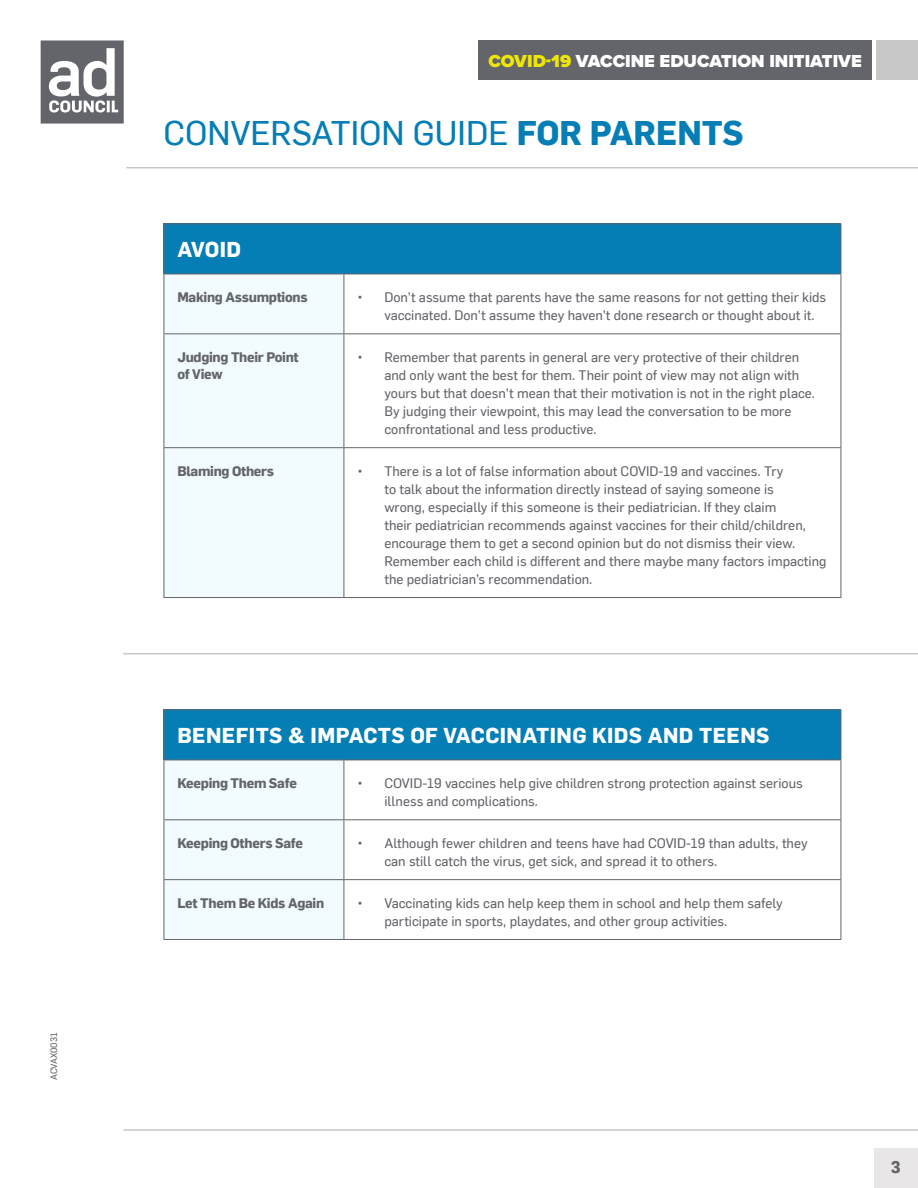
<style>
.page{position:relative;width:918px;height:1188px;background:#fff}
.page>*{position:absolute;margin:0;border:0;box-sizing:border-box;transform-origin:0 0}
.t1{font:33.45px "Flama Basic";color:#057eb6}
.t2{font:700 21px "Flama";letter-spacing:.02em;color:#fff}
.t3{font:900 18px "Proxima Nova";color:#fff}
.t4{font:700 16.5px "Flama";color:#626469}
.t5{font:13.5px/18px "Flama Basic";color:#63656a}
.t6{font:700 13.5px/16.5px "Flama";letter-spacing:-.02em;color:#63656a}
.t7{font:9px "Flama Basic";color:#63656a}
.s1{color:#eee609}
.s2{font-family:"Flama";font-weight:700}
</style>
<div class="page">
<svg style="left:41px;top:40px;width:83px;height:84px"></svg>
<div style="left:478px;top:41px;width:394px;height:39px;background:#63656a"></div>
<div style="left:876px;top:41px;width:42px;height:39px;background:#c7c7c7"></div>
<hr style="left:126px;top:167px;width:792px;height:1px;background:#c7c7c7">
<div style="left:874px;top:1148px;width:44px;height:40px;background:#e8e6e7"></div>
<hr style="left:123px;top:1129px;width:795px;height:2px;background:#c7c7c7">
<div style="left:164px;top:224px;width:677px;height:50px;background:#057eb6"></div>
<div style="left:165px;top:275px;width:179px;height:322px;background:#f2fbfd"></div>
<hr style="left:164px;top:274px;width:1px;height:59px;background:#63656a">
<hr style="left:344px;top:274px;width:1px;height:59px;background:#63656a">
<hr style="left:841px;top:274px;width:1px;height:59px;background:#63656a">
<hr style="left:164px;top:333px;width:180px;height:1px;background:#63656a">
<hr style="left:164px;top:334px;width:1px;height:113px;background:#63656a">
<hr style="left:344px;top:333px;width:497px;height:1px;background:#63656a">
<hr style="left:344px;top:334px;width:1px;height:113px;background:#63656a">
<hr style="left:841px;top:334px;width:1px;height:113px;background:#63656a">
<hr style="left:164px;top:447px;width:180px;height:1px;background:#63656a">
<hr style="left:164px;top:448px;width:1px;height:149px;background:#63656a">
<hr style="left:344px;top:447px;width:497px;height:1px;background:#63656a">
<hr style="left:344px;top:448px;width:1px;height:149px;background:#63656a">
<hr style="left:841px;top:448px;width:1px;height:149px;background:#63656a">
<hr style="left:164px;top:597px;width:180px;height:1px;background:#63656a">
<hr style="left:344px;top:597px;width:497px;height:1px;background:#63656a">
<hr style="left:164px;top:224px;width:180px;height:1px;background:#63656a">
<hr style="left:164px;top:224px;width:1px;height:50px;background:#63656a">
<hr style="left:344px;top:224px;width:497px;height:1px;background:#63656a">
<hr style="left:841px;top:224px;width:1px;height:50px;background:#63656a">
<hr style="left:164px;top:274px;width:180px;height:1px;background:#63656a">
<hr style="left:344px;top:274px;width:497px;height:1px;background:#63656a">
<div style="left:164px;top:710px;width:677px;height:50px;background:#057eb6"></div>
<div style="left:165px;top:761px;width:179px;height:178px;background:#f2fbfd"></div>
<hr style="left:164px;top:760px;width:1px;height:59px;background:#63656a">
<hr style="left:344px;top:760px;width:1px;height:59px;background:#63656a">
<hr style="left:841px;top:760px;width:1px;height:59px;background:#63656a">
<hr style="left:164px;top:819px;width:180px;height:1px;background:#63656a">
<hr style="left:164px;top:820px;width:1px;height:59px;background:#63656a">
<hr style="left:344px;top:819px;width:497px;height:1px;background:#63656a">
<hr style="left:344px;top:820px;width:1px;height:59px;background:#63656a">
<hr style="left:841px;top:820px;width:1px;height:59px;background:#63656a">
<hr style="left:164px;top:879px;width:180px;height:1px;background:#63656a">
<hr style="left:164px;top:880px;width:1px;height:59px;background:#63656a">
<hr style="left:344px;top:879px;width:497px;height:1px;background:#63656a">
<hr style="left:344px;top:880px;width:1px;height:59px;background:#63656a">
<hr style="left:841px;top:880px;width:1px;height:59px;background:#63656a">
<hr style="left:164px;top:939px;width:180px;height:1px;background:#63656a">
<hr style="left:344px;top:939px;width:497px;height:1px;background:#63656a">
<hr style="left:164px;top:709px;width:180px;height:1px;background:#63656a">
<hr style="left:164px;top:710px;width:1px;height:50px;background:#63656a">
<hr style="left:344px;top:709px;width:497px;height:1px;background:#63656a">
<hr style="left:841px;top:710px;width:1px;height:50px;background:#63656a">
<hr style="left:164px;top:760px;width:180px;height:1px;background:#63656a">
<hr style="left:344px;top:760px;width:497px;height:1px;background:#63656a">
<hr style="left:123px;top:653px;width:795px;height:1px;background:#c7c7c7">
<p class="t7" style="left:48px;top:1080px;width:49px;rotate:-90deg">ACVAX0031</p>
<h3 class="t3" style="left:488px;top:47px;width:375px"><span class="s1">COVID-19</span> VACCINE EDUCATION INITIATIVE</h3>
<h1 class="t1" style="left:164px;top:109px;width:582px">CONVERSATION GUIDE <span class="s2">FOR PARENTS</span></h1>
<h2 class="t2" style="left:177px;top:235px;width:65px">AVOID</h2>
<p class="t6" style="left:177px;top:288px;width:132px">Making Assumptions</p>
<p class="t5" style="left:384px;top:288px;width:443px;text-indent:-27px">• Don’t assume that parents have the same reasons for not getting their kids vaccinated. Don’t assume they haven’t done research or thought about it.</p>
<p class="t6" style="left:177px;top:348px;width:123px">Judging Their Point of View</p>
<p class="t5" style="left:384px;top:348px;width:432px;text-indent:-27px">• Remember that parents in general are very protective of their children and only want the best for them. Their point of view may not align with yours but that doesn’t mean that their motivation is not in the right place.<br>By judging their viewpoint, this may lead the conversation to be more confrontational and less productive.</p>
<p class="t6" style="left:177px;top:462px;width:98px">Blaming Others</p>
<p class="t5" style="left:384px;top:461px;width:444px;text-indent:-27px">• There is a lot of false information about COVID-19 and vaccines. Try<br>to talk about the information directly instead of saying someone is<br>wrong, especially if this someone is their pediatrician. If they claim<br>their pediatrician recommends against vaccines for their child/children, encourage them to get a second opinion but do not dismiss their view.<br>Remember each child is different and there maybe many factors impacting the pediatrician’s recommendation.</p>
<h2 class="t2" style="left:177px;top:721px;width:594px">BENEFITS &amp; IMPACTS OF VACCINATING KIDS AND TEENS</h2>
<p class="t6" style="left:177px;top:774px;width:121px">Keeping Them Safe</p>
<p class="t5" style="left:384px;top:774px;width:420px;text-indent:-27px">• COVID-19 vaccines help give children strong protection against serious illness and complications.</p>
<p class="t6" style="left:177px;top:834px;width:127px">Keeping Others Safe</p>
<p class="t5" style="left:384px;top:834px;width:425px;text-indent:-27px">• Although fewer children and teens have had COVID-19 than adults, they can still catch the virus, get sick, and spread it to others.</p>
<p class="t6" style="left:177px;top:894px;width:148px">Let Them Be Kids Again</p>
<p class="t5" style="left:384px;top:893px;width:400px;text-indent:-27px">• Vaccinating kids can help keep them in school and help them safely participate in sports, playdates, and other group activities.</p>
<p class="t4" style="left:891px;top:1155px;width:11px">3</p>
</div>
